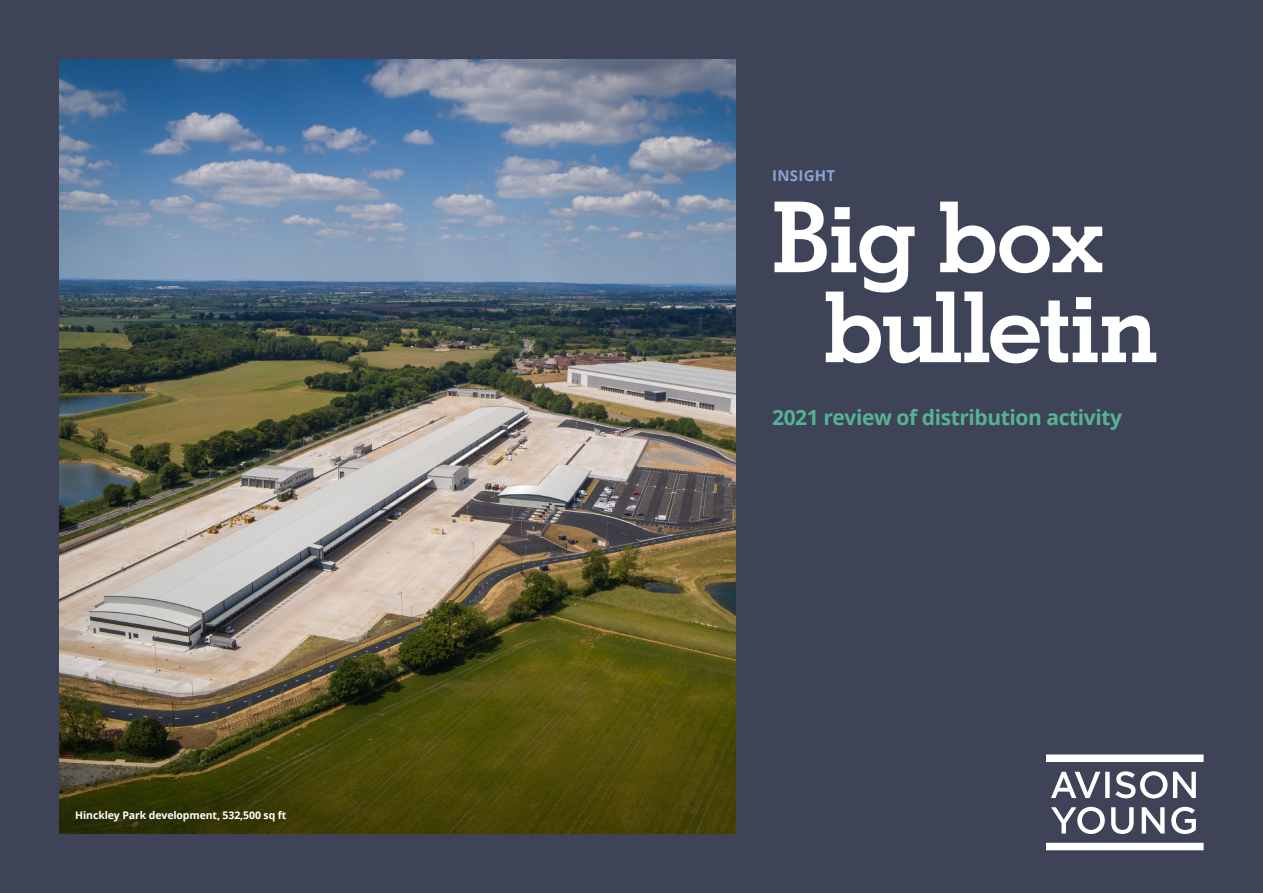
<style>
.page{position:relative;width:1263px;height:893px;background:#3e4357}
.page>*{position:absolute;margin:0;border:0;box-sizing:border-box;transform-origin:0 0}
.t1{font:700 97.95px/90px "Geometric Slab 703 BT";letter-spacing:-.02em;color:#fff;text-align:center}
.t2{font:700 21px "Open Sans";letter-spacing:-.02em;color:#55b393}
.t3{font:700 15px "Open Sans";letter-spacing:.02em;color:#8aa2d4}
.t4{font:700 10.5px "Open Sans";letter-spacing:-.01em;color:#fff}
</style>
<div class="page">
<svg style="left:1051px;top:807px;width:54px;height:27px"></svg>
<svg style="left:1046px;top:754px;width:157px;height:8px"></svg>
<svg style="left:1046px;top:843px;width:157px;height:7px"></svg>
<svg style="left:1051px;top:771px;width:116px;height:27px"></svg>
<svg style="left:1173px;top:772px;width:23px;height:26px"></svg>
<svg style="left:1111px;top:807px;width:22px;height:27px"></svg>
<svg style="left:1142px;top:807px;width:22px;height:26px"></svg>
<svg style="left:1171px;top:807px;width:25px;height:27px"></svg>
<img style="left:60px;top:60px;width:675px;height:773px">
<p class="t4" style="left:75px;top:808px;width:213px">Hinckley Park development, 532,500 sq ft</p>
<h3 class="t3" style="left:772px;top:165px;width:65px">INSIGHT</h3>
<h1 class="t1" style="left:772px;top:192px;width:387px">Big box bulletin</h1>
<h2 class="t2" style="left:772px;top:403px;width:351px">2021 review of distribution activity</h2>
</div>
